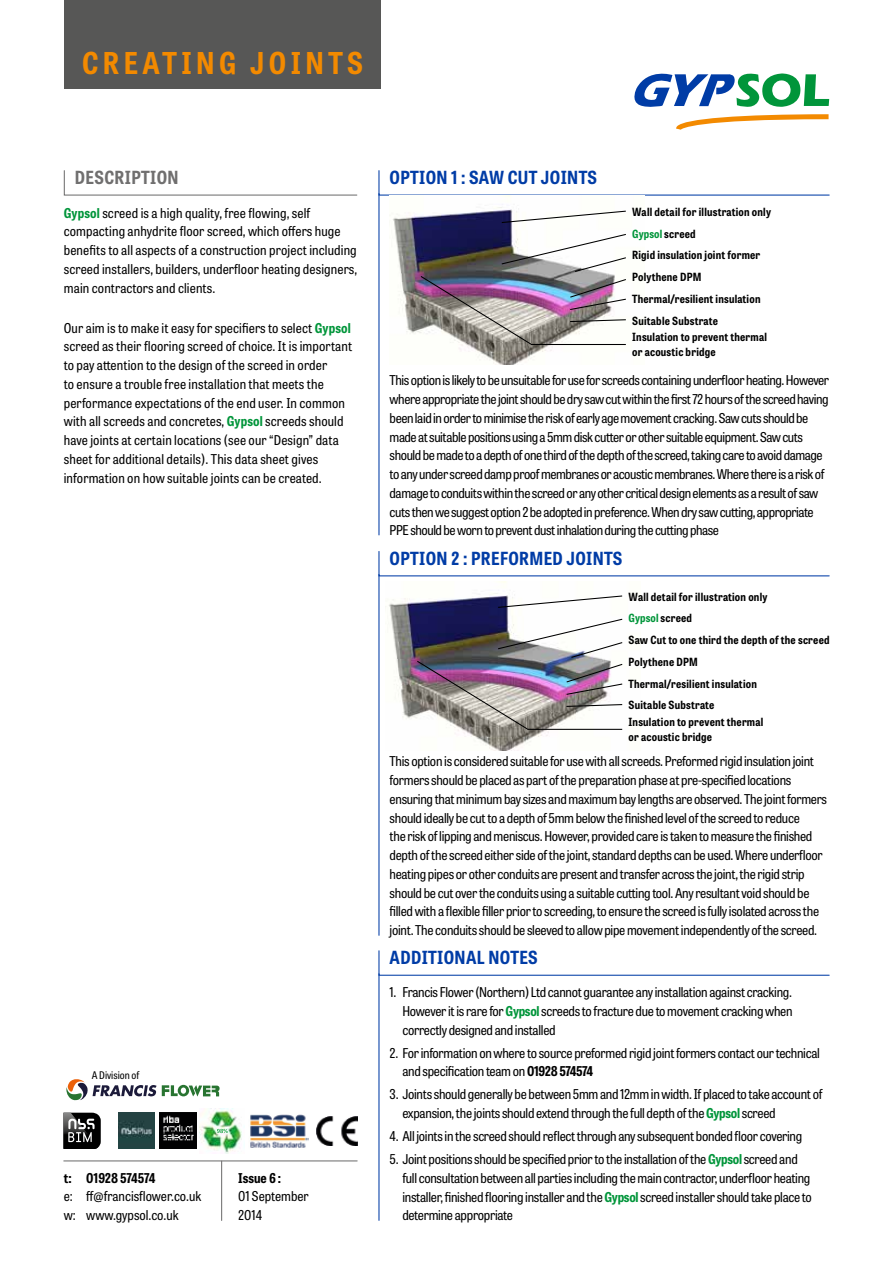
<style>
.page{position:relative;width:893px;height:1263px;background:#fff}
.page>*{position:absolute;margin:0;border:0;box-sizing:border-box;transform-origin:0 0}
.t1{font:700 semi-condensed 30px "Tablet Gothic";letter-spacing:.15em;color:#f38a00}
.t2{font:700 semi-condensed 18px "Tablet Gothic";letter-spacing:.02em;color:#003ca6}
.t3{font:700 semi-condensed 18px "Tablet Gothic";letter-spacing:.02em;color:#706f6f}
.t4{font:semi-condensed 13.5px/18.8px "Tablet Gothic";letter-spacing:-.02em;color:#000}
.t5{font:semi-condensed 13.5px/18.8px "Tablet Gothic";letter-spacing:.01em;color:#000}
.t6{font:semi-condensed 13.5px/18.8px "Tablet Gothic";color:#000}
.t7{font:700 semi-condensed 13.5px "Tablet Gothic";letter-spacing:-.005em;color:#000}
.t8{font:700 semi-condensed 11.25px/21.8px "Tablet Gothic";letter-spacing:.02em;color:#000}
.t9{font:semi-condensed 10.5px "Tablet Gothic";color:#000}
.s1{font-weight:700;color:#00953a}
.s2{color:#00953a}
.s3{font-weight:700}
</style>
<div class="page">
<svg style="left:676px;top:114px;width:152px;height:16px"></svg>
<svg style="left:634px;top:73px;width:195px;height:34px"></svg>
<svg style="left:63px;top:170px;width:295px;height:26px"></svg>
<svg style="left:378px;top:170px;width:452px;height:26px"></svg>
<svg style="left:378px;top:551px;width:452px;height:26px"></svg>
<svg style="left:378px;top:950px;width:452px;height:26px"></svg>
<hr style="left:378px;top:194px;width:1px;height:341px;background:#003ca6">
<hr style="left:378px;top:574px;width:1px;height:361px;background:#003ca6">
<hr style="left:378px;top:974px;width:1px;height:246px;background:#003ca6">
<div style="left:64px;top:0;width:317px;height:89px;background:#575756"></div>
<hr style="left:64px;top:1160px;width:293px;height:1px;background:#706f6f">
<hr style="left:221px;top:1161px;width:1px;height:59px;background:#706f6f">
<img style="left:389px;top:581px;width:160px;height:169px">
<svg style="left:497px;top:595px;width:126px;height:13px"></svg>
<img style="left:416px;top:618px;width:207px;height:112px">
<img style="left:392px;top:196px;width:161px;height:168px">
<svg style="left:501px;top:210px;width:125px;height:14px"></svg>
<img style="left:419px;top:233px;width:207px;height:113px">
<svg style="left:66px;top:1079px;width:154px;height:21px"></svg>
<img style="left:199px;top:1108px;width:46px;height:45px">
<svg style="left:217px;top:1129px;width:11px;height:4px"></svg>
<img style="left:160px;top:1113px;width:36px;height:35px">
<img style="left:250px;top:1114px;width:59px;height:34px">
<img style="left:316px;top:1116px;width:41px;height:29px">
<img style="left:119px;top:1113px;width:35px;height:36px">
<svg style="left:63px;top:1113px;width:38px;height:35px"></svg>
<h1 class="t1" style="left:82px;top:42px;width:283px">CREATING JOINTS</h1>
<h2 class="t3" style="left:75px;top:164px;width:105px">DESCRIPTION</h2>
<p class="t5" style="left:64px;top:203px;width:295px"><span class="s1">Gypsol</span> screed is a high quality, free flowing, self compacting anhydrite floor screed, which offers huge benefits to all aspects of a construction project including screed installers, builders, underfloor heating designers, main contractors and clients.</p>
<p class="t5" style="left:64px;top:318px;width:290px">Our aim is to make it easy for specifiers to select <span class="s1">Gypsol </span>screed as their flooring screed of choice. It is important to pay attention to the design of the screed in order<br>to ensure a trouble free installation that meets the performance expectations of the end user. In common with all screeds and concretes, <span class="s1">Gypsol</span> screeds should have joints at certain locations (see our “Design” data sheet for additional details). This data sheet gives information on how suitable joints can be created.</p>
<p class="t9" style="left:92px;top:1068px;width:49px">A Division of</p>
<p class="t7" style="left:64px;top:1168px;width:93px">t: 01928 574574</p>
<p class="t6" style="left:64px;top:1186px;width:139px">e: ff@francisflower.co.uk w: www.gypsol.co.uk</p>
<p class="t7" style="left:238px;top:1168px;width:45px">Issue 6 :</p>
<p class="t6" style="left:238px;top:1186px;width:72px">01 September<br>2014</p>
<h2 class="t2" style="left:390px;top:164px;width:209px">OPTION 1 : SAW CUT JOINTS</h2>
<p class="t8" style="left:632px;top:200px;width:140px">Wall detail for illustration only<br><span class="s2">Gypsol</span> screed<br>Rigid insulation joint former<br>Polythene DPM<br>Thermal/resilient insulation<br>Suitable Substrate</p>
<p class="t8" style="left:632px;top:330px;width:136px;line-height:14.2px">Insulation to prevent thermal or acoustic bridge</p>
<p class="t4" style="left:390px;top:370px;width:441px">This option is likely to be unsuitable for use for screeds containing underfloor heating. However where appropriate the joint should be dry saw cut within the first 72 hours of the screed having been laid in order to minimise the risk of early age movement cracking. Saw cuts should be made at suitable positions using a 5mm disk cutter or other suitable equipment. Saw cuts should be made to a depth of one third of the depth of the screed, taking care to avoid damage to any under screed damp proof membranes or acoustic membranes. Where there is a risk of damage to conduits within the screed or any other critical design elements as a result of saw cuts then we suggest option 2 be adopted in preference. When dry saw cutting, appropriate PPE should be worn to prevent dust inhalation during the cutting phase</p>
<h2 class="t2" style="left:390px;top:545px;width:234px">OPTION 2 : PREFORMED JOINTS</h2>
<p class="t8" style="left:628px;top:585px;width:202px">Wall detail for illustration only<br><span class="s2">Gypsol</span> screed<br>Saw Cut to one third the depth of the screed<br>Polythene DPM<br>Thermal/resilient insulation<br>Suitable Substrate</p>
<p class="t8" style="left:628px;top:714px;width:136px;line-height:14.2px">Insulation to prevent thermal or acoustic bridge</p>
<p class="t4" style="left:390px;top:751px;width:439px">This option is considered suitable for use with all screeds. Preformed rigid insulation joint formers should be placed as part of the preparation phase at pre-specified locations ensuring that minimum bay sizes and maximum bay lengths are observed. The joint formers should ideally be cut to a depth of 5mm below the finished level of the screed to reduce<br>the risk of lipping and meniscus. However, provided care is taken to measure the finished depth of the screed either side of the joint, standard depths can be used. Where underfloor heating pipes or other conduits are present and transfer across the joint, the rigid strip should be cut over the conduits using a suitable cutting tool. Any resultant void should be filled with a flexible filler prior to screeding, to ensure the screed is fully isolated across the joint. The conduits should be sleeved to allow pipe movement independently of the screed.</p>
<h2 class="t2" style="left:390px;top:944px;width:150px">ADDITIONAL NOTES</h2>
<p class="t4" style="left:402px;top:982px;width:392px;text-align:justify;text-indent:-13px">1. Francis Flower (Northern) Ltd cannot guarantee any installation against cracking.<br>However it is rare for <span class="s1">Gypsol</span> screeds to fracture due to movement cracking when correctly designed and installed</p>
<p class="t4" style="left:402px;top:1043px;width:419px;text-indent:-13px">2. For information on where to source preformed rigid joint formers contact our technical and specification team on <span class="s3">01928 574574</span></p>
<p class="t4" style="left:402px;top:1084px;width:422px;text-indent:-13px">3. Joints should generally be between 5mm and 12mm in width. If placed to take account of expansion, the joints should extend through the full depth of the <span class="s1">Gypsol</span> screed</p>
<p class="t4" style="left:390px;top:1126px;width:414px">4. All joints in the screed should reflect through any subsequent bonded floor covering</p>
<p class="t4" style="left:402px;top:1149px;width:411px;text-indent:-13px">5. Joint positions should be specified prior to the installation of the <span class="s1">Gypsol</span> screed and full consultation between all parties including the main contractor, underfloor heating installer, finished flooring installer and the <span class="s1">Gypsol</span> screed installer should take place to determine appropriate</p>
</div>
